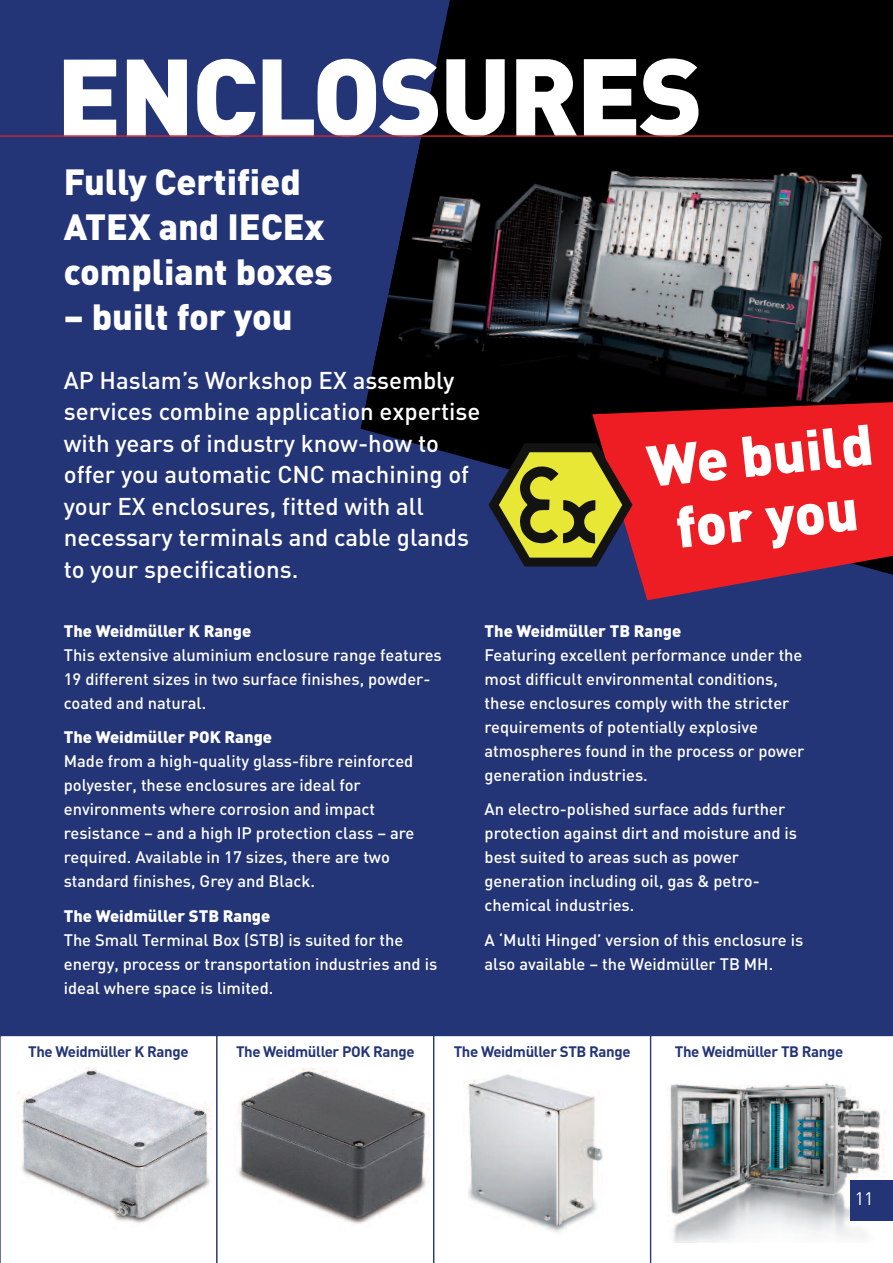
<style>
.page{position:relative;width:893px;height:1263px;background:#243577}
.page>*{position:absolute;margin:0;border:0;box-sizing:border-box;transform-origin:0 0}
.t1{font:900 108px "DIN";letter-spacing:-.025em;color:#fff}
.t2{font:900 56.7px/63.4px "DIN";color:#fff;text-align:center}
.t3{font:900 36px/45px "DIN";color:#fff}
.t4{font:500 24px/31.5px "DIN";color:#fff}
.t5{font:18px "DIN";color:#fff}
.t6{font:500 16.5px/24px "DIN";color:#fff}
.t7{font:900 16.5px "DIN";color:#fff}
.t8{font:700 15px "DIN";letter-spacing:-.025em;color:#243577}
</style>
<div class="page">
<svg style="left:413px;top:0;width:480px;height:567px;fill:#000"></svg>
<img style="left:361px;top:80px;width:532px;height:363px">
<svg style="left:0;top:1036px;width:217px;height:227px;background:#e2e3e6"></svg>
<svg style="left:217px;top:1036px;width:216px;height:227px;background:#b3b3b6"></svg>
<svg style="left:434px;top:1036px;width:216px;height:227px;background:#e8e8ea"></svg>
<svg style="left:651px;top:1036px;width:242px;height:227px;background:#c2c7c8"></svg>
<svg style="left:592px;top:402px;width:301px;height:198px;background:#ca1e2b"></svg>
<svg style="left:488px;top:443px;width:145px;height:123px;background:#7f712f"></svg>
<hr style="left:0;top:135px;width:893px;height:2px;background:#cc2231">
<div style="left:850px;top:1180px;width:43px;height:40px;background:#243577"></div>
<h1 class="t1" style="left:56px;top:36px;width:648px">ENCLOSURES</h1>
<h3 class="t3" style="left:64px;top:160px;width:270px">Fully Certified<br>ATEX and IECEx compliant boxes</h3>
<h3 class="t3" style="left:64px;top:295px;width:230px">– built for you</h3>
<p class="t4" style="left:64px;top:365px;width:418px">AP Haslam’s Workshop EX assembly services combine application expertise with years of industry know-how to offer you automatic CNC machining of your EX enclosures, fitted with all necessary terminals and cable glands to your specifications.</p>
<h2 class="t2" style="left:644px;top:436px;width:228px;rotate:-6deg">We build for you</h2>
<p class="t7" style="left:64px;top:621px;width:189px">The Weidmüller K Range</p>
<p class="t6" style="left:64px;top:643px;width:380px">This extensive aluminium enclosure range features<br>19 different sizes in two surface finishes, powder&shy;coated and natural.</p>
<p class="t7" style="left:64px;top:728px;width:210px">The Weidmüller POK Range</p>
<p class="t6" style="left:64px;top:750px;width:352px">Made from a high-quality glass-fibre reinforced polyester, these enclosures are ideal for environments where corrosion and impact resistance – and a high IP protection class – are required. Available in 17 sizes, there are two standard finishes, Grey and Black.</p>
<p class="t7" style="left:64px;top:906px;width:208px">The Weidmüller STB Range</p>
<p class="t6" style="left:64px;top:928px;width:375px">The Small Terminal Box (STB) is suited for the energy, process or transportation industries and is ideal where space is limited.</p>
<p class="t7" style="left:485px;top:621px;width:198px">The Weidmüller TB Range</p>
<p class="t6" style="left:485px;top:643px;width:321px">Featuring excellent performance under the most difficult environmental conditions, these enclosures comply with the stricter requirements of potentially explosive atmospheres found in the process or power generation industries.</p>
<p class="t6" style="left:485px;top:798px;width:314px">An electro-polished surface adds further protection against dirt and moisture and is best suited to areas such as power generation including oil, gas &amp; petro&shy;chemical industries.</p>
<p class="t6" style="left:485px;top:928px;width:320px">A ‘Multi Hinged’ version of this enclosure is also available – the Weidmüller TB MH.</p>
<p class="t8" style="left:28px;top:1043px;width:162px">The Weidmüller K Range</p>
<p class="t8" style="left:236px;top:1043px;width:180px">The Weidmüller POK Range</p>
<p class="t8" style="left:454px;top:1043px;width:178px">The Weidmüller STB Range</p>
<p class="t8" style="left:675px;top:1043px;width:170px">The Weidmüller TB Range</p>
<p class="t5" style="left:855px;top:1188px;width:20px">11</p>
</div>
